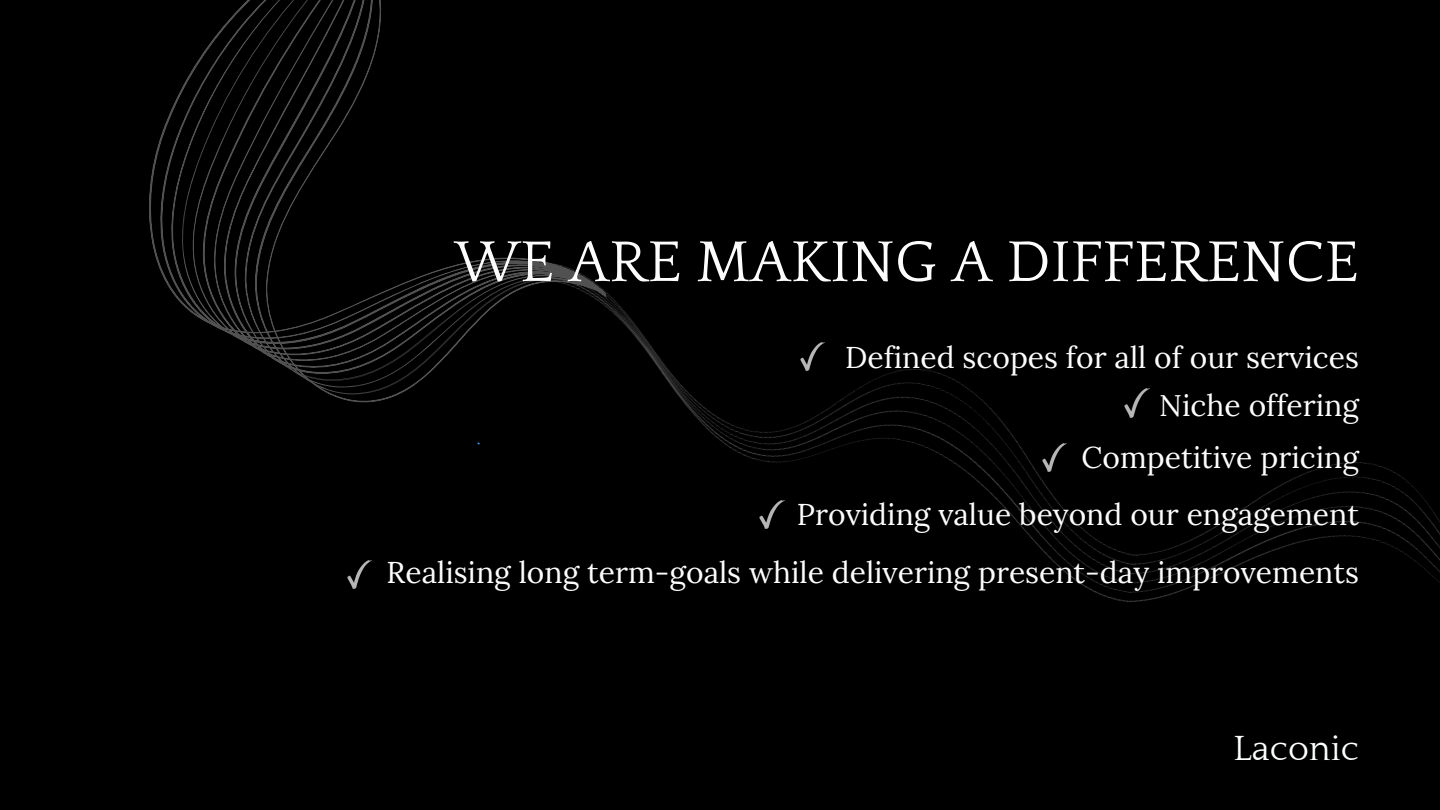
<style>
.page{position:relative;width:1440px;height:810px;background:#000}
.page>*{position:absolute;margin:0;border:0;box-sizing:border-box;transform-origin:0 0}
.t1{font:60px "Quattrocento";color:#fdfdfd}
.t2{font:35.9px "Quattrocento";color:#feffff}
.t3{font:30px "Lora";color:#fdfdfd}
</style>
<div class="page">
<img style="left:1189px;top:462px;width:251px;height:126px">
<img style="left:621px;top:307px;width:568px;height:295px">
<svg style="left:149px;top:0;width:472px;height:403px"></svg>
<img style="left:800px;top:342px;width:25px;height:29px">
<img style="left:1125px;top:389px;width:24px;height:28px">
<img style="left:1042px;top:443px;width:25px;height:29px">
<img style="left:760px;top:500px;width:24px;height:29px">
<img style="left:347px;top:560px;width:25px;height:29px">
<p class="t1" style="left:454px;top:230px;width:906px">WE ARE MAKING A DIFFERENCE</p>
<p class="t3" style="left:845px;top:338px;width:515px">Defined scopes for all of our services</p>
<p class="t3" style="left:1159px;top:385px;width:201px">Niche offering</p>
<p class="t3" style="left:1082px;top:438px;width:279px">Competitive pricing</p>
<p class="t3" style="left:797px;top:495px;width:563px">Providing value beyond our engagement</p>
<p class="t3" style="left:387px;top:553px;width:974px">Realising long term-goals while delivering present-day improvements</p>
<p class="t2" style="left:1233px;top:729px;width:127px">Laconic</p>
</div>
